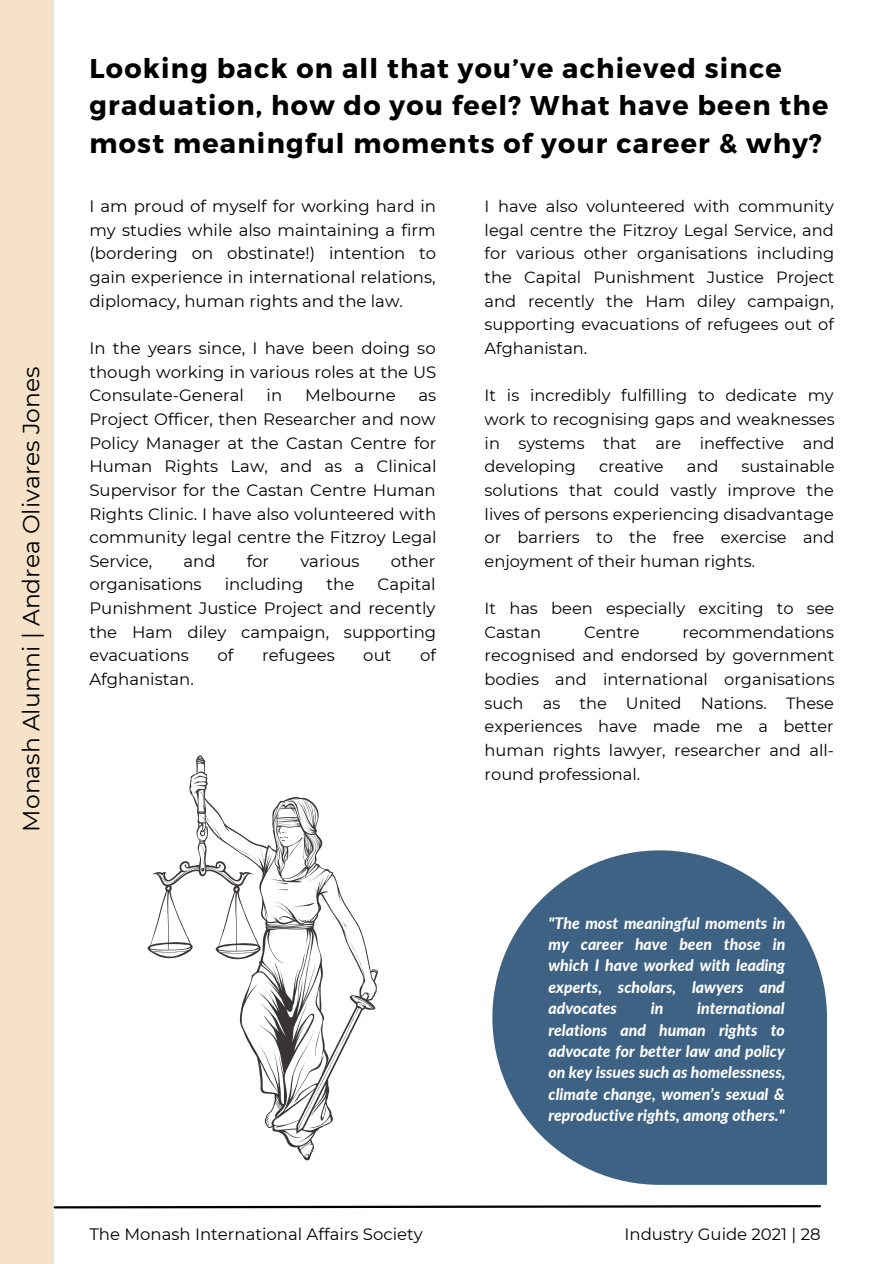
<style>
.page{position:relative;width:894px;height:1264px;background:#fff}
.page>*{position:absolute;margin:0;border:0;box-sizing:border-box;transform-origin:0 0}
.t1{font:700 27px/37.5px "Montserrat";letter-spacing:.045em;color:#000}
.t2{font:23.4px "Montserrat";color:#000}
.t3{font:16.5px/23.7px "Montserrat";color:#000;text-align:justify}
.t4{font:16.2px/23.7px "Montserrat";color:#000;text-align:justify}
.t5{font:italic 800 15.75px/21.5px "Lato";color:#fff;text-align:justify}
</style>
<div class="page">
<div style="left:0;top:0;width:54px;height:1263px;background:#f5e2c8"></div>
<svg style="left:492px;top:850px;width:334px;height:334px;fill:#3e6284"></svg>
<svg style="left:147px;top:755px;width:231px;height:405px"></svg>
<svg style="left:279px;top:797px;width:26px;height:44px"></svg>
<svg style="left:229px;top:844px;width:30px;height:19px"></svg>
<svg style="left:53px;top:1205px;width:768px;height:4px"></svg>
<h2 class="t2" style="left:17px;top:831px;width:466px;rotate:-90deg">Monash Alumni | Andrea Olivares Jones</h2>
<h1 class="t1" style="left:89px;top:48px;width:740px">Looking back on all that you’ve achieved since graduation, how do you feel? What have been the most meaningful moments of your career &amp; why?</h1>
<p class="t3" style="left:89px;top:194px;width:348px">I am proud of myself for working hard in my studies while also maintaining a firm (bordering on obstinate!) intention to gain experience in international relations, diplomacy, human rights and the law.</p>
<p class="t3" style="left:89px;top:336px;width:348px">In the years since, I have been doing so though working in various roles at the US Consulate-General</p>
<p class="t3" style="left:266px;top:383px;width:17px">in</p>
<p class="t3" style="left:305px;top:383px;width:92px">Melbourne</p>
<p class="t3" style="left:89px;top:383px;width:348px;text-indent:329px">as Project Officer, then Researcher and now Policy Manager at the Castan Centre for Human Rights Law, and as a Clinical Supervisor for the Castan Centre Human Rights Clinic. I have also volunteered with community legal centre the Fitzroy Legal Service,</p>
<p class="t3" style="left:183px;top:549px;width:34px">and</p>
<p class="t3" style="left:246px;top:549px;width:24px">for</p>
<p class="t3" style="left:300px;top:549px;width:61px">various</p>
<p class="t3" style="left:390px;top:549px;width:46px">other</p>
<p class="t3" style="left:89px;top:572px;width:114px">organisations</p>
<p class="t3" style="left:225px;top:572px;width:80px">including</p>
<p class="t3" style="left:326px;top:572px;width:29px">the</p>
<p class="t3" style="left:89px;top:572px;width:348px;text-indent:288px">Capital Punishment Justice Project and recently the Ham diley campaign, supporting evacuations</p>
<p class="t3" style="left:217px;top:643px;width:17px">of</p>
<p class="t3" style="left:262px;top:643px;width:74px">refugees</p>
<p class="t3" style="left:363px;top:643px;width:30px">out</p>
<p class="t3" style="left:420px;top:643px;width:17px">of</p>
<p class="t3" style="left:89px;top:667px;width:106px">Afghanistan.</p>
<p class="t4" style="left:484px;top:194px;width:351px">I have also volunteered with community legal centre the Fitzroy Legal Service, and for various other organisations including the Capital Punishment Justice Project and recently the Ham diley campaign, supporting evacuations of refugees out of Afghanistan.</p>
<p class="t4" style="left:484px;top:383px;width:351px">It is incredibly fulfilling to dedicate my work to recognising gaps and weaknesses in systems that are ineffective and developing</p>
<p class="t4" style="left:484px;top:454px;width:351px;text-indent:257px">sustainable solutions that could vastly improve the lives of persons experiencing disadvantage or barriers to the free exercise and enjoyment of their human rights.</p>
<p class="t4" style="left:484px;top:596px;width:351px">It has been especially exciting to see<br>Castan</p>
<p class="t4" style="left:599px;top:454px;width:66px">creative</p>
<p class="t4" style="left:686px;top:454px;width:33px">and</p>
<p class="t4" style="left:484px;top:620px;width:351px;text-indent:198px">recommendations recognised and endorsed by government bodies and international organisations such as the United Nations. These experiences have made me a better human rights lawyer, researcher and all&shy;round professional.</p>
<p class="t4" style="left:584px;top:620px;width:57px">Centre</p>
<p class="t5" style="left:548px;top:911px;width:238px">"The most meaningful moments in my career have been those in which I have worked with leading experts, scholars, lawyers and advocates</p>
<p class="t5" style="left:548px;top:997px;width:238px;text-indent:148px">international relations and human rights to advocate for better law and policy on key issues such as homelessness, climate change, women’s sexual &amp; reproductive rights, among others."</p>
<p class="t5" style="left:650px;top:997px;width:14px">in</p>
<p class="t3" style="left:89px;top:1222px;width:335px">The Monash International Affairs Society</p>
<p class="t3" style="left:624px;top:1222px;width:197px">Industry Guide 2021 | 28</p>
</div>
